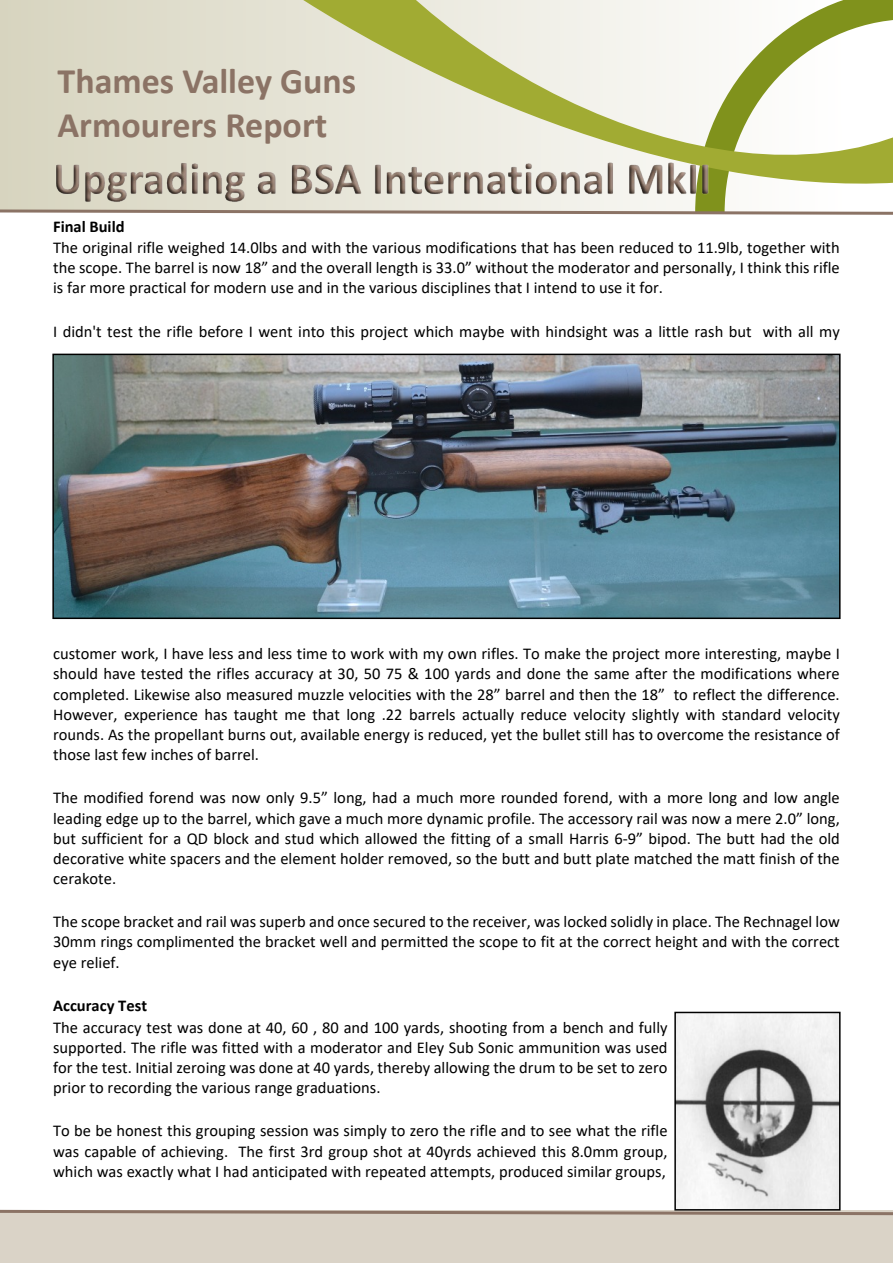
<style>
.page{position:relative;width:893px;height:1263px;background:#fff}
.page>*{position:absolute;margin:0;border:0;box-sizing:border-box;transform-origin:0 0}
.t1{font:700 36px/44px "Calibri";color:#8b7365}
.t2{font:16.5px/20.1px "Calibri";color:#000;text-align:justify}
.t3{font:700 16.5px "Calibri";color:#000}
</style>
<div class="page">
<svg style="left:0;top:0;width:893px;height:215px"></svg>
<img style="left:53px;top:148px;width:676px;height:57px">
<div style="left:0;top:1210px;width:893px;height:53px;background:#dad3c7"></div>
<svg style="left:0;top:1209px;width:893px;height:7px"></svg>
<img style="left:677px;top:1015px;width:161px;height:192px">
<div style="left:674px;top:1012px;width:167px;height:198px;border:2px solid #000"></div>
<img style="left:55px;top:357px;width:783px;height:259px">
<div style="left:52px;top:354px;width:789px;height:265px;border:2px solid #000"></div>
<h1 class="t1" style="left:58px;top:62px;width:300px">Thames Valley Guns<br>Armourers Report</h1>
<p class="t3" style="left:53px;top:219px;width:73px">Final Build</p>
<p class="t2" style="left:53px;top:239px;width:788px">The original rifle weighed 14.0lbs and with the various modifications that has been reduced to 11.9lb, together with the scope. The barrel is now 18” and the overall length is 33.0” without the moderator and personally, I think this rifle is far more practical for modern use and in the various disciplines that I intend to use it for.</p>
<p class="t2" style="left:53px;top:323px;width:788px">I didn't test the rifle before I went into this project which maybe with hindsight was a little rash but with all my</p>
<p class="t2" style="left:53px;top:645px;width:788px">customer work, I have less and less time to work with my own rifles. To make the project more interesting, maybe I should have tested the rifles accuracy at 30, 50 75 &amp; 100 yards and done the same after the modifications where completed. Likewise also measured muzzle velocities with the 28” barrel and then the 18” to reflect the difference.<br>However, experience has taught me that long .22 barrels actually reduce velocity slightly with standard velocity rounds. As the propellant burns out, available energy is reduced, yet the bullet still has to overcome the resistance of those last few inches of barrel.</p>
<p class="t2" style="left:53px;top:789px;width:788px">The modified forend was now only 9.5” long, had a much more rounded forend, with a more long and low angle leading edge up to the barrel, which gave a much more dynamic profile. The accessory rail was now a mere 2.0” long, but sufficient for a QD block and stud which allowed the fitting of a small Harris 6-9” bipod. The butt had the old decorative white spacers and the element holder removed, so the butt and butt plate matched the matt finish of the cerakote.</p>
<p class="t2" style="left:53px;top:913px;width:788px">The scope bracket and rail was superb and once secured to the receiver, was locked solidly in place. The Rechnagel low 30mm rings complimented the bracket well and permitted the scope to fit at the correct height and with the correct eye relief.</p>
<p class="t3" style="left:53px;top:998px;width:95px">Accuracy Test</p>
<p class="t2" style="left:53px;top:1018px;width:616px">The accuracy test was done at 40, 60 , 80 and 100 yards, shooting from a bench and fully supported. The rifle was fitted with a moderator and Eley Sub Sonic ammunition was used for the test. Initial zeroing was done at 40 yards, thereby allowing the drum to be set to zero prior to recording the various range graduations.</p>
<p class="t2" style="left:53px;top:1122px;width:616px">To be be honest this grouping session was simply to zero the rifle and to see what the rifle was capable of achieving. The first 3rd group shot at 40yrds achieved this 8.0mm group, which was exactly what I had anticipated with repeated attempts, produced similar groups,</p>
</div>
